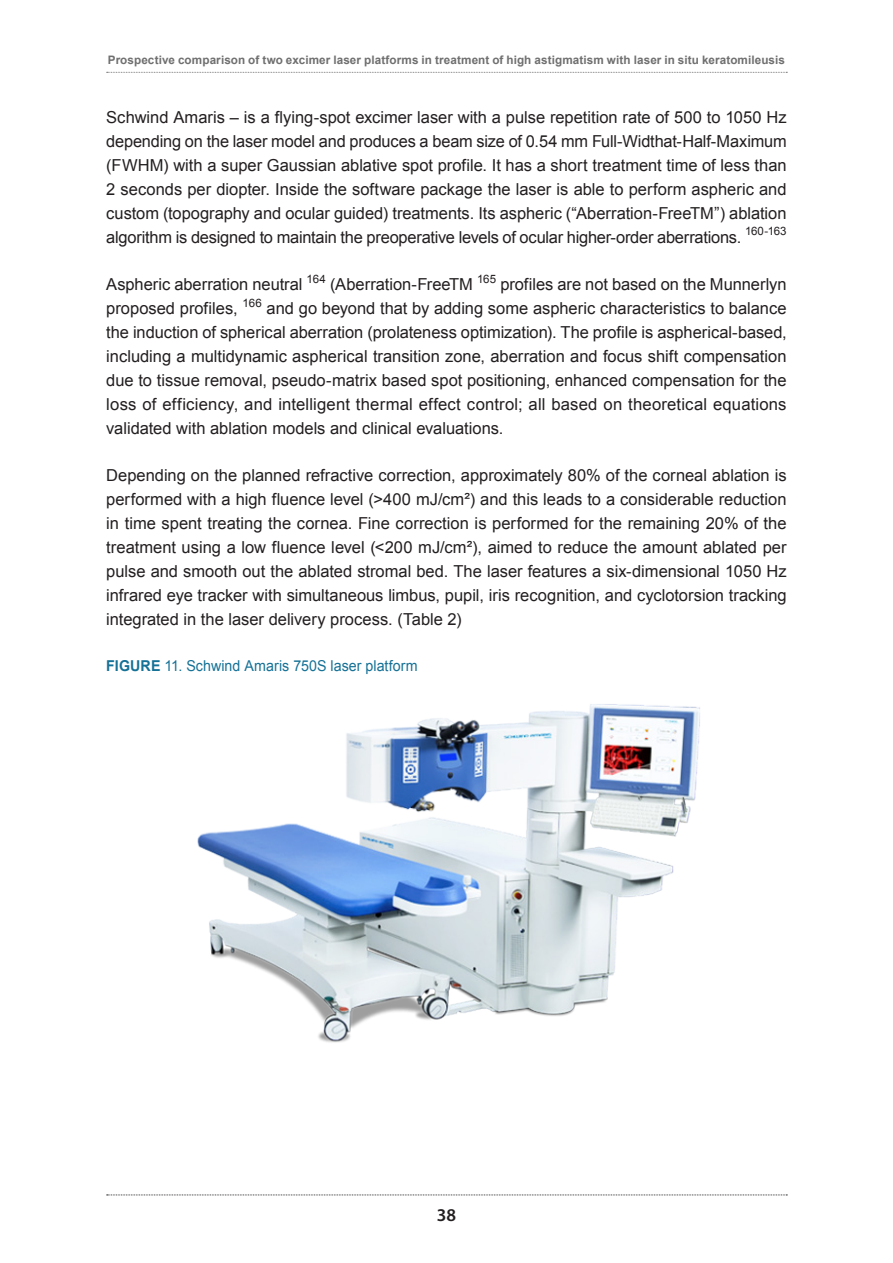
<style>
.page{position:relative;width:893px;height:1263px;background:#fff}
.page>*{position:absolute;margin:0;border:0;box-sizing:border-box;transform-origin:0 0}
.t1{font:600 18px "Myriad Pro";color:#231f20}
.t2{font:16.5px/24px "Arial";letter-spacing:-.005em;color:#231f20;text-align:justify}
.Potpisi_Slike{font:15px "Arial";letter-spacing:.005em;color:#157196;scale:.95 1}
.t3{font:700 11.7px "Arial";letter-spacing:.01em;color:#6f6f70}
.t4{font:11.55px "Arial";letter-spacing:.005em;color:#231f20}
.s1{font-weight:700}
</style>
<div class="page">
<svg style="left:107px;top:1194px;width:680px;height:1px"></svg>
<svg style="left:107px;top:72px;width:680px;height:1px"></svg>
<img style="left:197px;top:704px;width:503px;height:339px">
<p class="t3" style="left:108px;top:53px;width:679px">Prospective comparison of two excimer laser platforms in treatment of high astigmatism with laser in situ keratomileusis</p>
<p class="t2" style="left:106px;top:105px;width:682px">Schwind Amaris – is a flying-spot excimer laser with a pulse repetition rate of 500 to 1050 Hz depending on the laser model and produces a beam size of 0.54 mm Full-Widthat-Half-Maximum (FWHM) with a super Gaussian ablative spot profile. It has a short treatment time of less than 2 seconds per diopter. Inside the software package the laser is able to perform aspheric and custom (topography and ocular guided) treatments. Its aspheric (“Aberration-FreeTM”) ablation algorithm is designed to maintain the preoperative levels of ocular higher-order aberrations. <sup>160-163</sup></p>
<p class="t2" style="left:106px;top:272px;width:198px">Aspheric aberration neutral</p>
<p class="t4" style="left:307px;top:271px;width:21px">164</p>
<p class="t2" style="left:330px;top:272px;width:144px">(Aberration-FreeTM</p>
<p class="t4" style="left:477px;top:271px;width:21px">165</p>
<p class="t2" style="left:500px;top:272px;width:288px">profiles are not based on the Munnerlyn</p>
<p class="t2" style="left:106px;top:296px;width:133px">proposed profiles,</p>
<p class="t4" style="left:242px;top:295px;width:21px">166</p>
<p class="t2" style="left:106px;top:296px;width:682px;text-indent:160px">and go beyond that by adding some aspheric characteristics to balance the induction of spherical aberration (prolateness optimization). The profile is aspherical-based, including a multidynamic aspherical transition zone, aberration and focus shift compensation due to tissue removal, pseudo-matrix based spot positioning, enhanced compensation for the loss of efficiency, and intelligent thermal effect control; all based on theoretical equations validated with ablation models and clinical evaluations.</p>
<p class="t2" style="left:106px;top:464px;width:682px">Depending on the planned refractive correction, approximately 80% of the corneal ablation is performed with a high fluence level (&gt;400 mJ/cm²) and this leads to a considerable reduction in time spent treating the cornea. Fine correction is performed for the remaining 20% of the treatment using a low fluence level (&lt;200 mJ/cm²), aimed to reduce the amount ablated per pulse and smooth out the ablated stromal bed. The laser features a six-dimensional 1050 Hz infrared eye tracker with simultaneous limbus, pupil, iris recognition, and cyclotorsion tracking integrated in the laser delivery process. (Table 2)</p>
<p class="Potpisi_Slike" style="left:106px;top:656px;width:329px"><span class="s1">FIGURE</span> 11. Schwind Amaris 750S laser platform</p>
<p class="t1" style="left:437px;top:1204px;width:21px">38</p>
</div>
